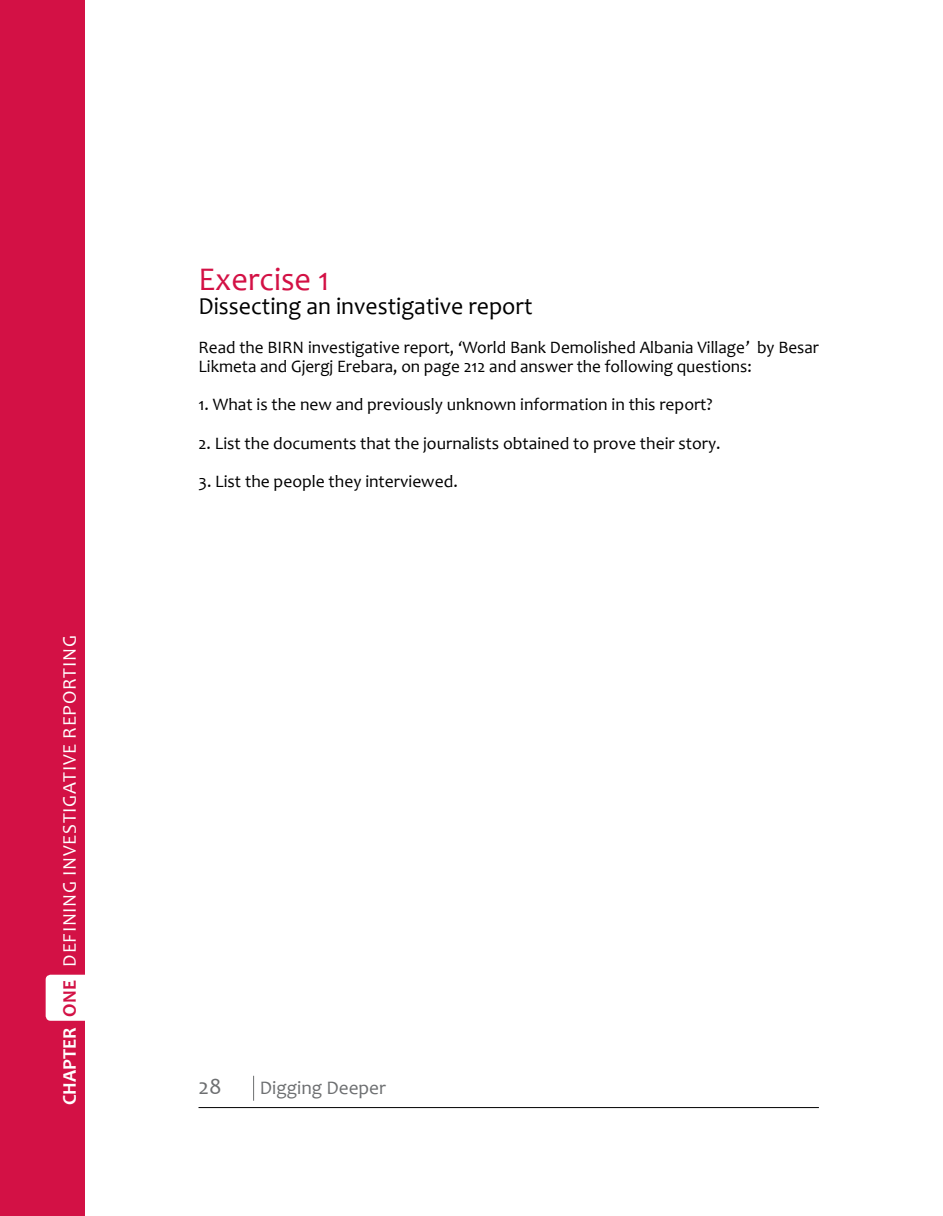
<style>
.page{position:relative;width:943px;height:1216px;background:#fff}
.page>*{position:absolute;margin:0;border:0;box-sizing:border-box;transform-origin:0 0}
.t1{font:33.25px "Candara";color:#d31145}
.t2{font:24.5px "Candara";color:#000}
.t3{font:22.75px "Candara";color:#6d6f71}
.t4{font:19.25px "Candara";letter-spacing:.04em;color:#fff}
.t5{font:19.25px "Candara";color:#6d6f71}
.t6{font:700 19.25px "Candara";color:#fff}
.t7{font:700 19.25px "Candara";color:#d31145}
.t8{font:17.5px/19.2px "Candara";color:#000}
.s1{font-style:italic}
</style>
<div class="page">
<div style="left:0;top:0;width:84px;height:1215px;background:#d31145"></div>
<div style="left:46px;top:974px;width:50px;height:46px;background:#fff;border-radius:5px"></div>
<hr style="left:198px;top:1107px;width:621px;height:1px;background:#000">
<svg style="left:253px;top:1075px;width:1px;height:25px"></svg>
<p class="t4" style="left:58px;top:966px;width:329px;rotate:-90deg">DEFINING InvestiGATIve Reporting</p>
<p class="t7" style="left:58px;top:1016px;width:38px;rotate:-90deg">ONE</p>
<p class="t6" style="left:58px;top:1105px;width:79px;rotate:-90deg">CHAPTER</p>
<h1 class="t1" style="left:198px;top:259px;width:132px">Exercise 1</h1>
<h2 class="t2" style="left:198px;top:291px;width:335px">Dissecting an investigative report</h2>
<p class="t8" style="left:198px;top:337px;width:622px">Read the BIRN investigative report, <span class="s1">‘</span>World Bank Demolished Albania Village<span class="s1">’</span> by Besar<br>Likmeta and Gjergj Erebara, on page 212 and answer the following questions:</p>
<p class="t8" style="left:198px;top:395px;width:516px">1. What is the new and previously unknown information in this report?</p>
<p class="t8" style="left:198px;top:433px;width:523px">2. List the documents that the journalists obtained to prove their story.</p>
<p class="t8" style="left:198px;top:472px;width:261px">3. List the people they interviewed.</p>
<h3 class="t3" style="left:198px;top:1073px;width:25px">28</h3>
<p class="t5" style="left:260px;top:1076px;width:128px">Digging Deeper</p>
</div>
